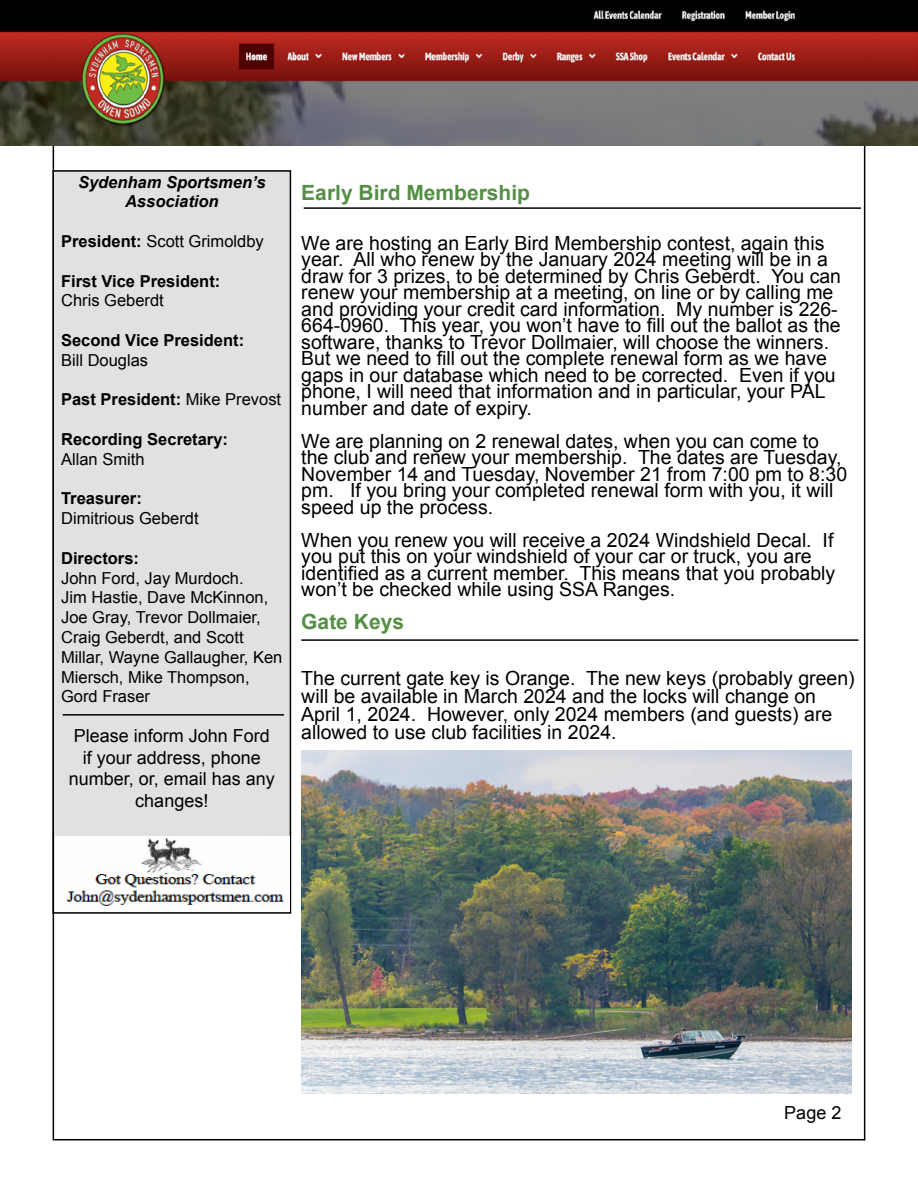
<style>
.page{position:relative;width:918px;height:1188px;background:#fff}
.page>*{position:absolute;margin:0;border:0;box-sizing:border-box;transform-origin:0 0}
.t1{font:700 21px "Arial";color:#558f45}
.t2{font:19.5px/16.5px "Arial";color:#000}
.t3{font:18px/21.6px "Arial";color:#000;text-align:center}
.t4{font:16.5px/19.8px "Arial";color:#000}
.t5{font:700 16.5px "Arial";color:#000}
.t6{font:italic 700 16.5px/19.8px "Arial";color:#000;text-align:center}
.s1{font-weight:700}
.s2{font-weight:400}
</style>
<div class="page">
<hr style="left:53px;top:0;width:1px;height:1140px;background:#000">
<hr style="left:864px;top:54px;width:1px;height:1086px;background:#000">
<hr style="left:54px;top:1139px;width:811px;height:1px;background:#000">
<img style="left:0;top:0;width:918px;height:145px">
<div style="left:53px;top:171px;width:237px;height:742px;background:#e0e1e2"></div>
<div style="left:52px;top:170px;width:239px;height:744px;border:2px solid #000"></div>
<hr style="left:63px;top:714px;width:221px;height:2px;background:#000">
<img style="left:56px;top:836px;width:234px;height:76px">
<hr style="left:304px;top:207px;width:557px;height:2px;background:#000">
<hr style="left:301px;top:639px;width:557px;height:2px;background:#000">
<img style="left:301px;top:750px;width:550px;height:343px">
<p class="t6" style="left:78px;top:172px;width:189px">Sydenham Sportsmen’s<br>Association</p>
<p class="t4" style="left:61px;top:231px;width:204px"><span class="s1">President:</span> Scott Grimoldby</p>
<p class="t5" style="left:61px;top:270px;width:161px">First Vice President:</p>
<p class="t4" style="left:61px;top:291px;width:104px">Chris Geberdt</p>
<p class="t5" style="left:61px;top:329px;width:185px">Second Vice President:</p>
<p class="t4" style="left:61px;top:350px;width:89px">Bill Douglas</p>
<p class="t5" style="left:61px;top:389px;width:222px">Past President: <span class="s2">Mike Prevost</span></p>
<p class="t5" style="left:61px;top:428px;width:168px">Recording Secretary:</p>
<p class="t4" style="left:61px;top:449px;width:85px">Allan Smith</p>
<p class="t5" style="left:61px;top:488px;width:82px">Treasurer:</p>
<p class="t4" style="left:61px;top:509px;width:139px">Dimitrious Geberdt</p>
<p class="t5" style="left:61px;top:547px;width:79px">Directors:</p>
<p class="t4" style="left:61px;top:568px;width:223px">John Ford, Jay Murdoch.<br>Jim Hastie, Dave McKinnon,<br>Joe Gray, Trevor Dollmaier,<br>Craig Geberdt, and Scott<br>Millar, Wayne Gallaugher, Ken<br>Miersch, Mike Thompson,<br>Gord Fraser</p>
<p class="t3" style="left:69px;top:725px;width:208px">Please inform John Ford if your address, phone number, or, email has any changes!</p>
<p class="t1" style="left:301px;top:179px;width:230px">Early Bird Membership</p>
<p class="t2" style="left:301px;top:235px;width:541px">We are hosting an Early Bird Membership contest, again this year. All who renew by the January 2024 meeting will be in a draw for 3 prizes, to be determined by Chris Geberdt. You can renew your membership at a meeting, on line or by calling me and providing your credit card information. My number is 226- 664-0960. This year, you won’t have to fill out the ballot as the software, thanks to Trevor Dollmaier, will choose the winners.<br>But we need to fill out the complete renewal form as we have gaps in our database which need to be corrected. Even if you phone, I will need that information and in particular, your PAL number and date of expiry.</p>
<p class="t2" style="left:301px;top:433px;width:547px">We are planning on 2 renewal dates, when you can come to the club and renew your membership. The dates are Tuesday, November 14 and Tuesday, November 21 from 7:00 pm to 8:30 pm. If you bring your completed renewal form with you, it will speed up the process.</p>
<p class="t2" style="left:301px;top:532px;width:535px">When you renew you will receive a 2024 Windshield Decal. If you put this on your windshield of your car or truck, you are identified as a current member. This means that you probably won’t be checked while using SSA Ranges.</p>
<p class="t1" style="left:301px;top:608px;width:104px">Gate Keys</p>
<p class="t2" style="left:301px;top:669px;width:555px;line-height:18px">The current gate key is Orange. The new keys (probably green) will be available in March 2024 and the locks will change on April 1, 2024. However, only 2024 members (and guests) are allowed to use club facilities in 2024.</p>
<p class="t3" style="left:784px;top:1102px;width:59px">Page 2</p>
</div>
